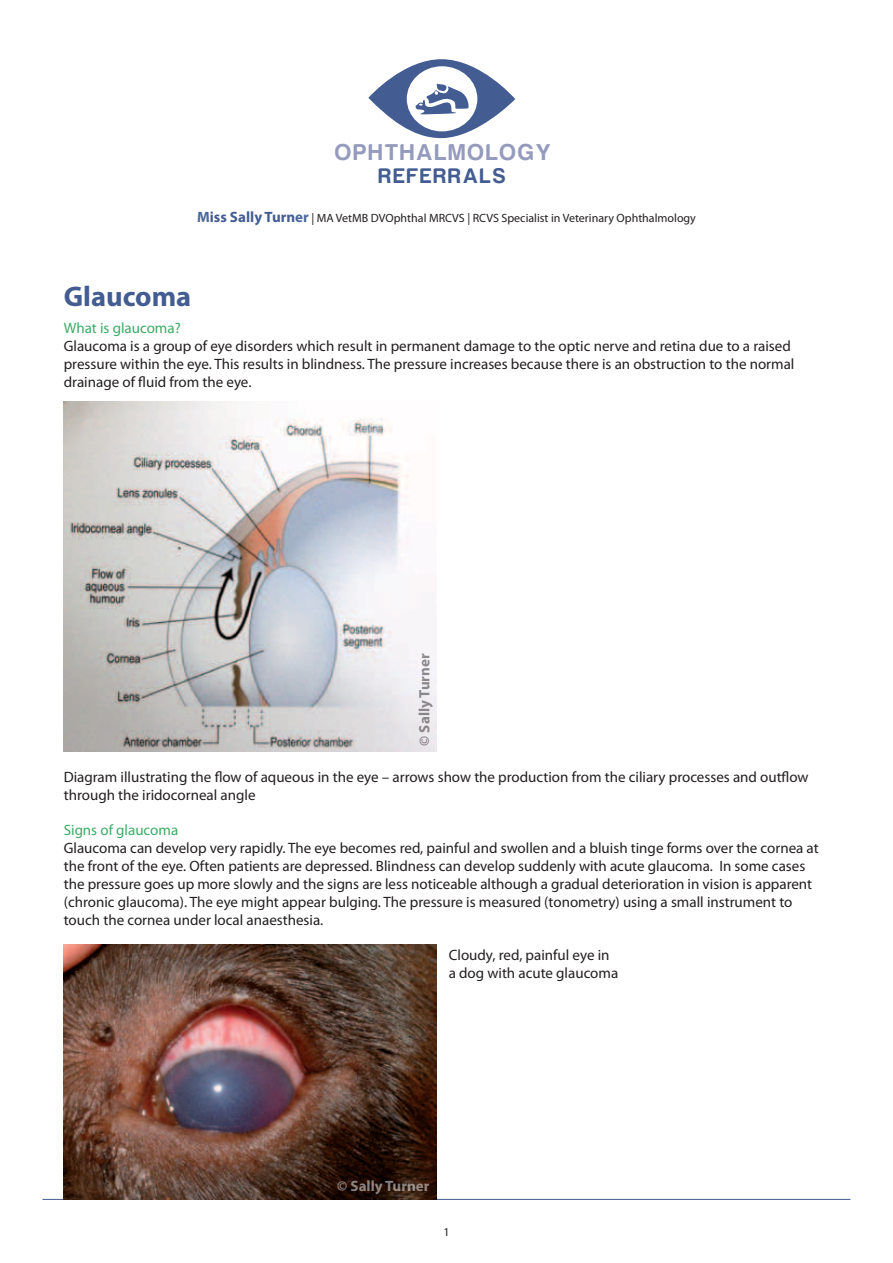
<style>
.page{position:relative;width:893px;height:1263px;background:#fff}
.page>*{position:absolute;margin:0;border:0;box-sizing:border-box;transform-origin:0 0}
.t1{font:700 28.5px "Myriad Pro";color:#435c92}
.t2{font:700 23.7px "Harabara";letter-spacing:.1em;color:#959bbd}
.t3{font:700 21.75px "Harabara";letter-spacing:.1em;color:#435c92}
.t4{font:15px/18px "Myriad Pro";color:#231f20}
.t5{font:15px "Myriad Pro";color:#3cac66}
.t6{font:700 15px "Myriad Pro";color:#fff}
.t7{font:700 15px "Myriad Pro";color:#231f20}
.t8{font:12px "Myriad Pro";color:#231f20}
.s1{font-weight:700;font-size:15px;color:#496999}
.s2{font-weight:700;font-size:15px;color:#435c92}
</style>
<div class="page">
<svg style="left:371px;top:61px;width:142px;height:76px;fill:#435c92"></svg>
<div style="left:369px;top:59px;width:146px;height:80px;border:3px solid #435c92;border-radius:50%"></div>
<svg style="left:407px;top:66px;width:70px;height:65px"></svg>
<hr style="left:43px;top:1199px;width:807px;height:1px;background:#435c92">
<img style="left:64px;top:402px;width:373px;height:349px">
<img style="left:64px;top:944px;width:373px;height:255px">
<h2 class="t2" style="left:335px;top:140px;width:217px">OPHTHALMOLOGY</h2>
<h3 class="t3" style="left:379px;top:164px;width:128px">REFERRALS</h3>
<p class="t8" style="left:197px;top:212px;width:500px"><span class="s1">M</span><span class="s2">iss Sally Turn</span><span class="s1">er</span> | MA VetMB DVOphthal MRCVS | RCVS Specialist in Veterinary Ophthalmology</p>
<h1 class="t1" style="left:64px;top:281px;width:129px">Glaucoma</h1>
<p class="t5" style="left:64px;top:320px;width:119px">What is glaucoma?</p>
<p class="t4" style="left:64px;top:337px;width:732px">Glaucoma is a group of eye disorders which result in permanent damage to the optic nerve and retina due to a raised pressure within the eye. This results in blindness. The pressure increases because there is an obstruction to the normal drainage of fluid from the eye.</p>
<p class="t7" style="left:416px;top:746px;width:94px;rotate:-90deg">© Sally Turner</p>
<p class="t4" style="left:64px;top:768px;width:746px">Diagram illustrating the flow of aqueous in the eye – arrows show the production from the ciliary processes and outflow through the iridocorneal angle</p>
<p class="t5" style="left:64px;top:822px;width:116px">Signs of glaucoma</p>
<p class="t4" style="left:64px;top:839px;width:756px">Glaucoma can develop very rapidly. The eye becomes red, painful and swollen and a bluish tinge forms over the cornea at the front of the eye. Often patients are depressed. Blindness can develop suddenly with acute glaucoma. In some cases the pressure goes up more slowly and the signs are less noticeable although a gradual deterioration in vision is apparent (chronic glaucoma). The eye might appear bulging. The pressure is measured (tonometry) using a small instrument to touch the cornea under local anaesthesia.</p>
<p class="t4" style="left:449px;top:946px;width:171px">Cloudy, red, painful eye in a dog with acute glaucoma</p>
<p class="t6" style="left:337px;top:1177px;width:94px">© Sally Turner</p>
<p class="t8" style="left:443px;top:1225px;width:8px">1</p>
</div>
